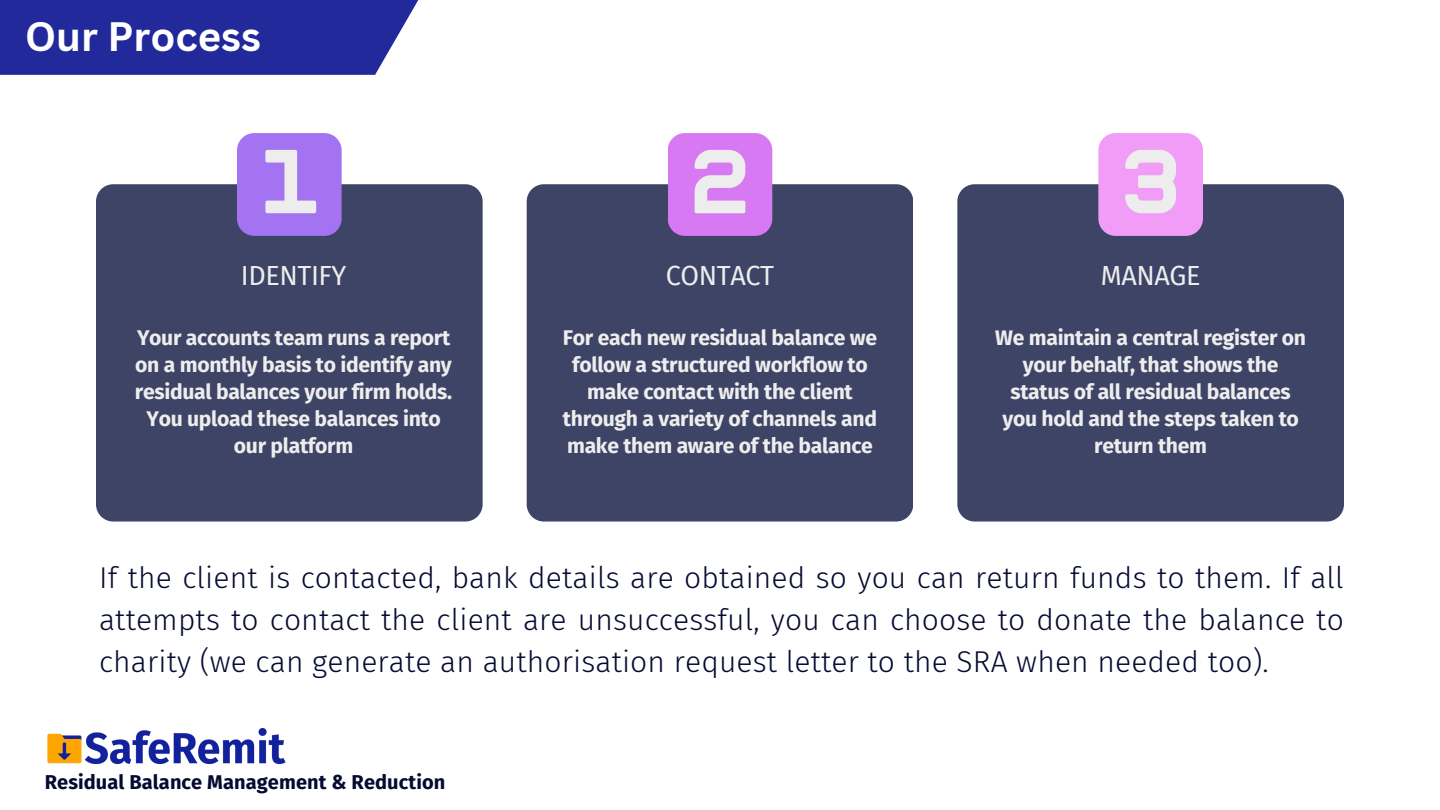
<style>
.page{position:relative;width:1440px;height:810px;background:#fff}
.page>*{position:absolute;margin:0;border:0;box-sizing:border-box;transform-origin:0 0}
.t1{font:700 92.5px "Disket Mono";color:#ededed}
.t2{font:700 40px "Canva Sans";color:#fff}
.t3{font:300 30px/42px "Fira Sans";letter-spacing:.005em;color:#050a30;text-align:justify}
.t4{font:27px "Fira Sans";letter-spacing:-.015em;color:#ededed}
.t5{font:700 21.1px/27px "Fira Sans";letter-spacing:-.015em;color:#ededed;text-align:center}
.t6{font:700 20px "Fira Sans";letter-spacing:.005em;color:#050a30}
</style>
<div class="page">
<div style="left:96px;top:184px;width:386px;height:338px;background:#3e4466;border-radius:17px"></div>
<div style="left:237px;top:133px;width:105px;height:103px;background:#a373f1;border-radius:17px"></div>
<div style="left:527px;top:184px;width:386px;height:338px;background:#3e4466;border-radius:17px"></div>
<div style="left:668px;top:133px;width:104px;height:103px;background:#d879f4;border-radius:17px"></div>
<div style="left:957px;top:184px;width:386px;height:338px;background:#3e4466;border-radius:17px"></div>
<div style="left:1098px;top:133px;width:105px;height:103px;background:#f19df8;border-radius:17px"></div>
<div style="left:0;top:0;width:418px;height:75px;background:#222a9b"></div>
<img style="left:47px;top:729px;width:239px;height:36px">
<h1 class="t2" style="left:25px;top:8px;width:237px">Our Process</h1>
<h3 class="t1" style="left:259px;top:131px;width:66px">1</h3>
<p class="t1" style="left:688px;top:131px;width:66px">2</p>
<p class="t1" style="left:1118px;top:131px;width:66px">3</p>
<p class="t4" style="left:241px;top:260px;width:107px">IDENTIFY</p>
<h3 class="t5" style="left:135px;top:325px;width:319px">Your accounts team runs a report on a monthly basis to identify any residual balances your firm holds.<br>You upload these balances into our platform</h3>
<p class="t4" style="left:666px;top:260px;width:110px">CONTACT</p>
<p class="t4" style="left:1101px;top:260px;width:101px">MANAGE</p>
<h3 class="t5" style="left:563px;top:325px;width:316px">For each new residual balance we follow a structured workflow to make contact with the client through a variety of channels and make them aware of the balance</h3>
<p class="t5" style="left:995px;top:325px;width:312px">We maintain a central register on your behalf, that shows the status of all residual balances you hold and the steps taken to return them</p>
<h2 class="t3" style="left:99px;top:557px;width:1246px">If the client is contacted, bank details are obtained so you can return funds to them. If all attempts to contact the client are unsuccessful, you can choose to donate the balance to charity (we can generate an authorisation request letter to the SRA when needed too).</h2>
<p class="t6" style="left:45px;top:770px;width:402px">Residual Balance Management &amp; Reduction</p>
</div>
